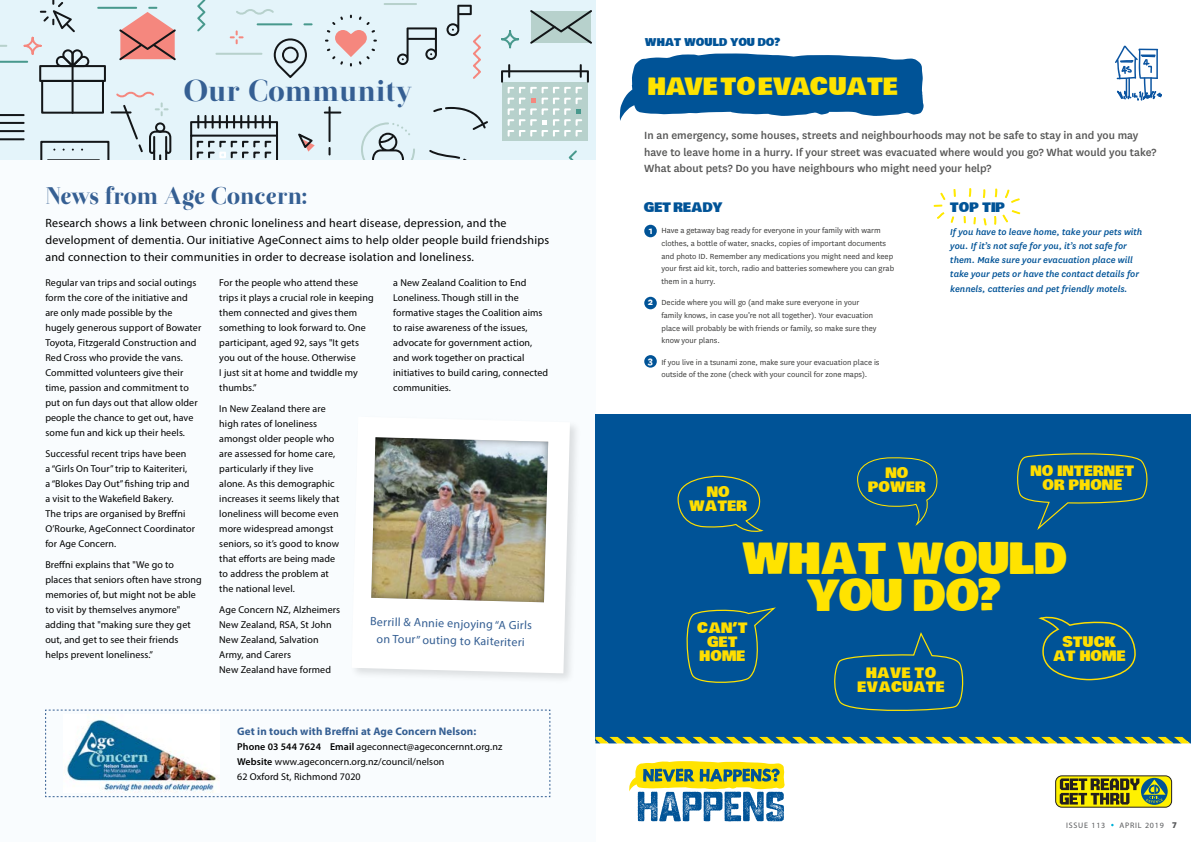
<style>
.page{position:relative;width:1191px;height:842px;background:#fff}
.page>*{position:absolute;margin:0;border:0;box-sizing:border-box;transform-origin:0 0}
.t1{font:36.4px/37.1px "Bowlby One NZ Regular";color:#ffe300;text-align:center}
.t2{font:30px "Otama ep";letter-spacing:.01em;color:#355f93}
.t3{font:24px "Otama ep";letter-spacing:-.01em;color:#355f93}
.t4{font:20.3px "Bowlby One NZ Regular";color:#ffe300}
.t5{font:500 12.2px/16.2px "National";color:#565655}
.t6{font:12.2px/13.7px "Bowlby One NZ Regular";letter-spacing:.02em;color:#ffde00;text-align:center}
.t7{font:12px/17px "Myriad Pro";letter-spacing:.02em;color:#000}
.t8{font:12px/17px "Myriad Pro";color:#355f93;text-align:center}
.t9{font:11.2px "Bowlby One NZ Regular";color:#005397}
.t10{font:700 11px "Myriad Pro";letter-spacing:.01em;color:#355f93}
.t11{font:italic 500 10.1px/14.2px "National";color:#005397}
.t12{font:10px/15px "Myriad Pro";letter-spacing:.01em;color:#000}
.t13{font:9.1px "Bowlby One NZ Regular";letter-spacing:.02em;color:#005397}
.t14{font:8.6px/12.7px "National";color:#3a3a39}
.t15{font:8px "Myriad Pro";letter-spacing:.1em;color:#58595b}
.s1{font-weight:600}
.s2{font-weight:700;font-size:11.2px;color:#fff}
.s3{font-family:"Open Sans";font-weight:800}
</style>
<div class="page">
<div style="left:644px;top:225px;width:13px;height:12px;background:#005397;border-radius:50%"></div>
<div style="left:644px;top:297px;width:13px;height:12px;background:#005397;border-radius:50%"></div>
<div style="left:644px;top:355px;width:13px;height:13px;background:#005397;border-radius:50%"></div>
<svg style="left:1115px;top:45px;width:47px;height:56px"></svg>
<svg style="left:963px;top:216px;width:2px;height:7px"></svg>
<svg style="left:973px;top:217px;width:3px;height:8px"></svg>
<svg style="left:983px;top:218px;width:3px;height:8px"></svg>
<svg style="left:1002px;top:210px;width:18px;height:13px"></svg>
<svg style="left:933px;top:189px;width:23px;height:34px"></svg>
<svg style="left:968px;top:188px;width:3px;height:9px"></svg>
<svg style="left:1005px;top:190px;width:15px;height:13px"></svg>
<svg style="left:983px;top:189px;width:2px;height:9px"></svg>
<svg style="left:994px;top:188px;width:3px;height:9px"></svg>
<svg style="left:994px;top:216px;width:2px;height:9px"></svg>
<svg style="left:620px;top:53px;width:303px;height:68px"></svg>
<div style="left:0;top:160px;width:595px;height:682px;background:#f9fcfe"></div>
<div style="left:0;top:0;width:595px;height:160px;background:#e4f4fa"></div>
<svg style="left:324px;top:106px;width:17px;height:49px"></svg>
<svg style="left:429px;top:107px;width:59px;height:53px"></svg>
<svg style="left:361px;top:122px;width:54px;height:38px"></svg>
<svg style="left:190px;top:115px;width:88px;height:45px"></svg>
<svg style="left:274px;top:38px;width:33px;height:40px"></svg>
<svg style="left:325px;top:15px;width:52px;height:52px"></svg>
<svg style="left:397px;top:27px;width:40px;height:38px"></svg>
<svg style="left:298px;top:134px;width:17px;height:18px"></svg>
<svg style="left:530px;top:10px;width:62px;height:34px"></svg>
<div style="left:502px;top:82px;width:86px;height:59px;background:#b7d1cc"></div>
<svg style="left:501px;top:64px;width:88px;height:73px"></svg>
<svg style="left:236px;top:9px;width:38px;height:6px"></svg>
<svg style="left:303px;top:23px;width:9px;height:2px"></svg>
<hr style="left:257px;top:23px;width:35px;height:2px;background:#48998d">
<hr style="left:215px;top:53px;width:47px;height:2px;background:#b7d1cc">
<hr style="left:384px;top:3px;width:33px;height:2px;background:#b7d1cc">
<svg style="left:501px;top:30px;width:18px;height:18px"></svg>
<svg style="left:230px;top:30px;width:13px;height:14px"></svg>
<svg style="left:0;top:0;width:176px;height:160px"></svg>
<svg style="left:446px;top:5px;width:35px;height:74px"></svg>
<svg style="left:197px;top:0;width:8px;height:31px"></svg>
<svg style="left:568px;top:150px;width:9px;height:10px"></svg>
<svg style="left:45px;top:710px;width:505px;height:87px"></svg>
<img style="left:63px;top:715px;width:156px;height:77px">
<div style="left:349px;top:414px;width:232px;height:270px;background:#000;opacity:.12"></div>
<svg style="left:351px;top:417px;width:219px;height:256px"></svg>
<img style="left:362px;top:430px;width:195px;height:173px">
<div style="left:595px;top:414px;width:596px;height:326px;background:#005397"></div>
<svg style="left:595px;top:737px;width:596px;height:6px"></svg>
<svg style="left:1055px;top:776px;width:116px;height:31px"></svg>
<div style="left:1055px;top:775px;width:117px;height:33px;border:1px solid #231f20;border-radius:6px"></div>
<div style="left:1141px;top:778px;width:26px;height:27px;background:#005595;border-radius:50%"></div>
<svg style="left:1059px;top:778px;width:106px;height:26px"></svg>
<svg style="left:1017px;top:453px;width:131px;height:77px"></svg>
<svg style="left:857px;top:457px;width:81px;height:69px"></svg>
<svg style="left:1039px;top:616px;width:97px;height:65px"></svg>
<svg style="left:686px;top:607px;width:90px;height:76px"></svg>
<svg style="left:677px;top:475px;width:86px;height:57px"></svg>
<svg style="left:834px;top:632px;width:130px;height:79px"></svg>
<svg style="left:629px;top:761px;width:155px;height:60px"></svg>
<h2 class="t2" style="left:183px;top:73px;width:230px">Our Community</h2>
<h3 class="t3" style="left:45px;top:181px;width:263px">News from Age Concern:</h3>
<p class="t7" style="left:45px;top:214px;width:505px">Research shows a link between chronic loneliness and heart disease, depression, and the development of dementia. Our initiative AgeConnect aims to help older people build friendships and connection to their communities in order to decrease isolation and loneliness.</p>
<p class="t12" style="left:45px;top:275px;width:157px">Regular van trips and social outings form the core of the initiative and are only made possible by the hugely generous support of Bowater Toyota, Fitzgerald Construction and Red Cross who provide the vans.<br>Committed volunteers give their time, passion and commitment to put on fun days out that allow older people the chance to get out, have some fun and kick up their heels.</p>
<p class="t12" style="left:45px;top:446px;width:151px">Successful recent trips have been<br>a “Girls On Tour” trip to Kaiteriteri,<br>a “Blokes Day Out” fishing trip and a visit to the Wakefield Bakery.<br>The trips are organised by Breffni<br>O’Rourke, AgeConnect Coordinator for Age Concern.</p>
<p class="t12" style="left:45px;top:557px;width:158px">Breffni explains that "We go to places that seniors often have strong memories of, but might not be able to visit by themselves anymore" adding that "making sure they get out, and get to see their friends helps prevent loneliness.”</p>
<p class="t12" style="left:219px;top:275px;width:156px">For the people who attend these trips it plays a crucial role in keeping them connected and gives them something to look forward to. One participant, aged 92, says "It gets you out of the house. Otherwise<br>I just sit at home and twiddle my thumbs.”</p>
<p class="t12" style="left:219px;top:401px;width:122px">In New Zealand there are high rates of loneliness amongst older people who are assessed for home care, particularly if they live alone. As this demographic increases it seems likely that loneliness will become even more widespread amongst seniors, so it’s good to know that efforts are being made to address the problem at the national level.</p>
<p class="t12" style="left:219px;top:602px;width:122px">Age Concern NZ, Alzheimers<br>New Zealand, RSA, St John<br>New Zealand, Salvation<br>Army, and Carers<br>New Zealand have formed</p>
<p class="t12" style="left:393px;top:275px;width:156px">a New Zealand Coalition to End<br>Loneliness. Though still in the formative stages the Coalition aims to raise awareness of the issues, advocate for government action, and work together on practical initiatives to build caring, connected communities.</p>
<p class="t8" style="left:370px;top:613px;width:163px;rotate:1deg">Berrill &amp; Annie enjoying “A Girls on Tour” outing to Kaiteriteri</p>
<p class="t10" style="left:237px;top:724px;width:241px">Get in touch with Breffni at Age Concern Nelson:</p>
<p class="t12" style="left:237px;top:739px;width:267px"><span class="s1">Phone 03 544 7624 Email</span> ageconnect@ageconcernnt.org.nz<br><span class="s1">Website</span> www.ageconcern.org.nz/council/nelson<br>62 Oxford St, Richmond 7020</p>
<p class="t13" style="left:645px;top:34px;width:137px">WHAT WOULD YOU DO?</p>
<h3 class="t4" style="left:648px;top:69px;width:251px">HAVE TO EVACUATE</h3>
<p class="t5" style="left:644px;top:127px;width:513px">In an emergency, some houses, streets and neighbourhoods may not be safe to stay in and you may have to leave home in a hurry. If your street was evacuated where would you go? What would you take?<br>What about pets? Do you have neighbours who might need your help?</p>
<p class="t9" style="left:644px;top:198px;width:80px">GET READY</p>
<p class="t14" style="left:661px;top:224px;width:234px;text-indent:-13px"><span class="s2">1</span> Have a getaway bag ready for everyone in your family with warm clothes, a bottle of water, snacks, copies of important documents and photo ID. Remember any medications you might need and keep your first aid kit, torch, radio and batteries somewhere you can grab them in a hurry.</p>
<p class="t14" style="left:661px;top:296px;width:216px;text-indent:-14px"><span class="s2">2</span> Decide where you will go (and make sure everyone in your family knows, in case you’re not all together). Your evacuation place will probably be with friends or family, so make sure they know your plans.</p>
<p class="t14" style="left:647px;top:355px;width:233px;text-align:center"><span class="s2">3</span> If you live in a tsunami zone, make sure your evacuation place is outside of the zone (check with your council for zone maps).</p>
<p class="t9" style="left:950px;top:198px;width:56px">TOP TIP</p>
<p class="t11" style="left:950px;top:224px;width:194px">If you have to leave home, take your pets with you. If it’s not safe for you, it’s not safe for them. Make sure your evacuation place will take your pets or have the contact details for kennels, catteries and pet friendly motels.</p>
<p class="t6" style="left:689px;top:484px;width:60px">NO<br>WATER</p>
<p class="t6" style="left:868px;top:465px;width:59px">NO<br>POWER</p>
<p class="t6" style="left:1030px;top:463px;width:105px">NO INTERNET<br>OR PHONE</p>
<h1 class="t1" style="left:743px;top:538px;width:327px">WHAT WOULD<br>YOU DO?</h1>
<p class="t6" style="left:697px;top:621px;width:52px">CAN'T<br>GET<br>HOME</p>
<p class="t6" style="left:858px;top:665px;width:89px">HAVE TO<br>EVACUATE</p>
<p class="t6" style="left:1053px;top:634px;width:74px">STUCK<br>AT HOME</p>
<p class="t15" style="left:1066px;top:820px;width:41px">ISSUE 113</p>
<p class="t15" style="left:1119px;top:820px;width:59px">APRIL 2019 <span class="s3">7</span></p>
</div>
